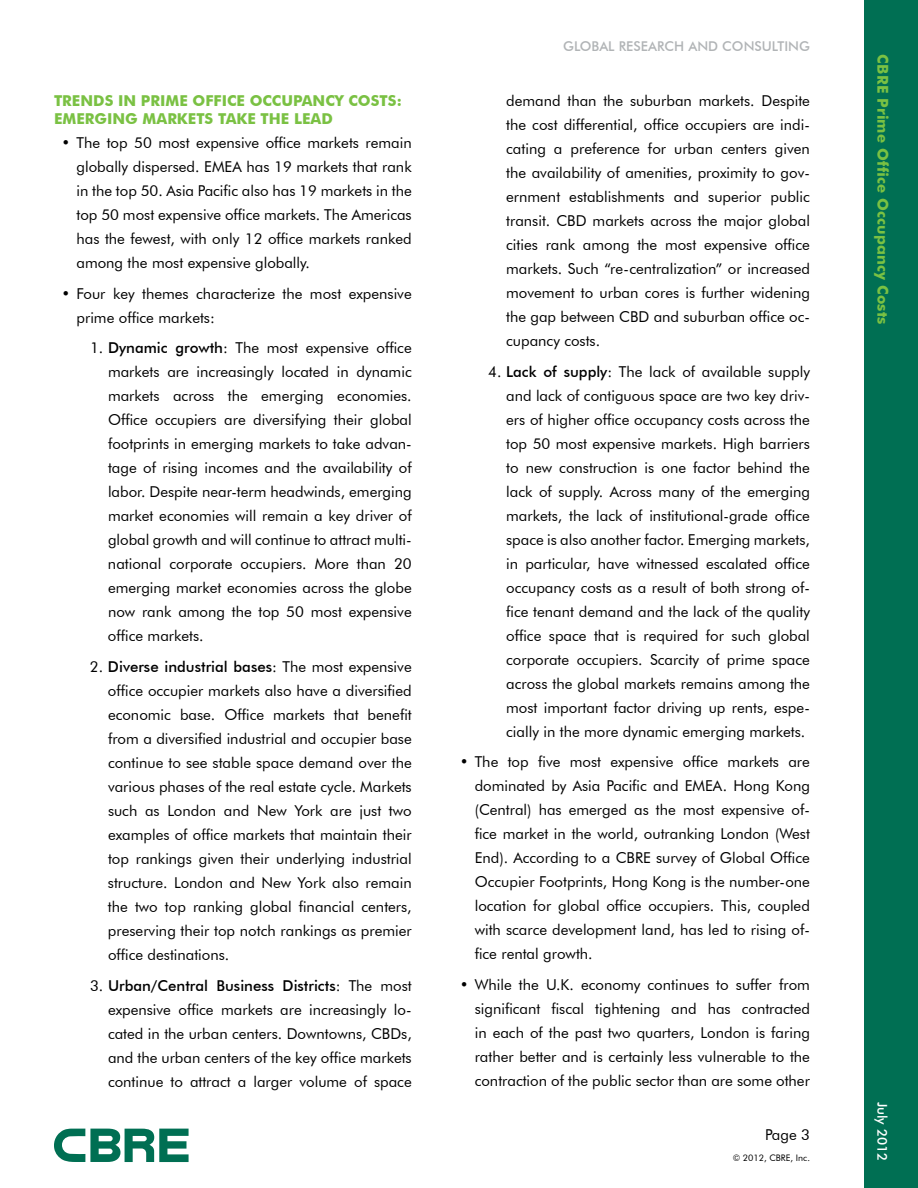
<style>
.page{position:relative;width:918px;height:1188px;background:#fff}
.page>*{position:absolute;margin:0;border:0;box-sizing:border-box;transform-origin:0 0}
.t1{font:15px/24px "Futura BT";color:#000;text-align:justify}
.t2{font:700 15px "Futura BT";color:#7ac143}
.t3{font:500 13.5px "Futura BT";color:#b1b4b6}
.t4{font:500 13.5px "Futura BT";color:#fff}
.t5{font:9px "Futura BT";color:#000}
.s1{font-weight:500}
</style>
<div class="page">
<div style="left:864px;top:0;width:54px;height:1188px;background:#006f53"></div>
<svg style="left:54px;top:1129px;width:135px;height:33px"></svg>
<p class="t2" style="left:54px;top:91px;width:315px">TRENDS IN PRIME OFFICE OCCUPANCY COSTS</p>
<p class="t2" style="left:397px;top:91px;width:7px">:</p>
<p class="t2" style="left:54px;top:109px;width:143px">EME RGING MARKETS</p>
<p class="t2" style="left:218px;top:109px;width:116px">TAKE THE LEAD</p>
<p class="t1" style="left:76px;top:130px;width:337px;text-indent:-15px">• The top 50 most expensive office markets remain globally dispersed. EMEA has 19 markets that rank in the top 50. Asia Pacific also has 19 markets in the top 50 most expensive office markets. The Americas has the fewest, with only 12 office markets ranked among the most expensive globally.</p>
<p class="t1" style="left:77px;top:281px;width:337px;text-indent:-15px">• Four key themes characterize the most expensive prime office markets:</p>
<p class="t1" style="left:108px;top:336px;width:305px;text-indent:-18px">1. <span class="s1">Dynamic growth</span>: The most expensive office markets are increasingly located in dynamic markets across the emerging economies.<br>Office occupiers are diversifying their global footprints in emerging markets to take advan&shy;tage of rising incomes and the availability of labor. Despite near-term headwinds, emerging market economies will remain a key driver of global growth and will continue to attract multi&shy;national corporate occupiers. More than 20 emerging market economies across the globe now rank among the top 50 most expensive office markets.</p>
<p class="t1" style="left:108px;top:655px;width:305px;text-indent:-18px">2. <span class="s1">Diverse industrial bases</span>: The most expensive office occupier markets also have a diversified economic base. Office markets that benefit from a diversified industrial and occupier base continue to see stable space demand over the various phases of the real estate cycle. Markets such as London and New York are just two examples of office markets that maintain their top rankings given their underlying industrial structure. London and New York also remain the two top ranking global financial centers, preserving their top notch rankings as premier office destinations.</p>
<p class="t1" style="left:108px;top:973px;width:305px;text-indent:-18px">3. <span class="s1">Urban/Central Business Districts</span>: The most expensive office markets are increasingly lo&shy;cated in the urban centers. Downtowns, CBDs, and the urban centers of the key office markets continue to attract a larger volume of space</p>
<p class="t3" style="left:563px;top:38px;width:247px">Global research and consulting</p>
<p class="t1" style="left:506px;top:88px;width:305px">demand than the suburban markets. Despite the cost differential, office occupiers are indi&shy;cating a preference for urban centers given the availability of amenities, proximity to gov&shy;ernment establishments and superior public transit. CBD markets across the major global cities rank among the most expensive office markets. Such “re-centralization” or increased movement to urban cores is further widening the gap between CBD and suburban office oc&shy;cupancy costs.</p>
<p class="t1" style="left:506px;top:359px;width:305px;text-indent:-18px">4. <span class="s1">Lack of supply</span>: The lack of available supply and lack of contiguous space are two key driv&shy;ers of higher office occupancy costs across the top 50 most expensive markets. High barriers to new construction is one factor behind the lack of supply. Across many of the emerging markets, the lack of institutional-grade office space is also another factor. Emerging markets, in particular, have witnessed escalated office occupancy costs as a result of both strong of&shy;fice tenant demand and the lack of the quality office space that is required for such global corporate occupiers. Scarcity of prime space across the global markets remains among the most important factor driving up rents, espe&shy;cially in the more dynamic emerging markets.</p>
<p class="t1" style="left:475px;top:750px;width:337px;text-indent:-15px">• The top five most expensive office markets are dominated by Asia Pacific and EMEA. Hong Kong (Central) has emerged as the most expensive of&shy;fice market in the world, outranking London (West End). According to a CBRE survey of Global Office Occupier Footprints, Hong Kong is the number-one location for global office occupiers. This, coupled with scarce development land, has led to rising of&shy;fice rental growth.</p>
<p class="t1" style="left:475px;top:973px;width:337px;text-indent:-15px">• While the U.K. economy continues to suffer from significant fiscal tightening and has contracted in each of the past two quarters, London is faring rather better and is certainly less vulnerable to the contraction of the public sector than are some other</p>
<p class="t1" style="left:765px;top:1123px;width:46px">Page 3</p>
<p class="t5" style="left:733px;top:1153px;width:79px">© 2012, CBRE, Inc.</p>
<p class="t2" style="left:892px;top:54px;width:272px;rotate:90deg">CBRE PRIME OFFICE OCCUPANCY COSTS</p>
<p class="t4" style="left:891px;top:1102px;width:61px;rotate:90deg">July 2012</p>
</div>
